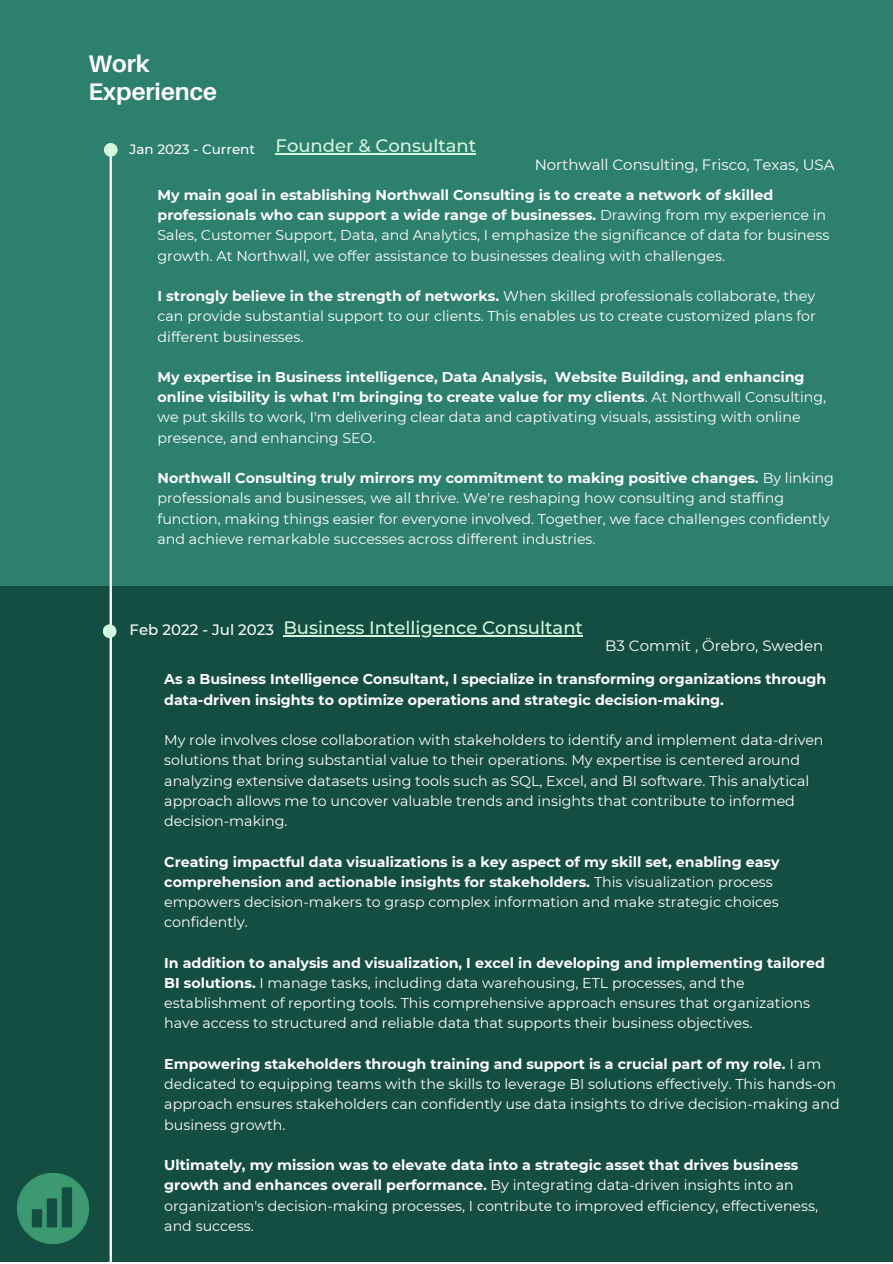
<style>
.page{position:relative;width:893px;height:1264px;background:#fff}
.page>*{position:absolute;margin:0;border:0;box-sizing:border-box;transform-origin:0 0}
.t1{font:700 24px/28px "Aileron";color:#fff}
.t2{font:500 18px "Montserrat";color:#d4f7e0}
.t3{font:15px "Montserrat";color:#fff}
.t4{font:500 15px "Montserrat";color:#fff}
.t5{font:14.25px/20.2px "Montserrat";color:#fff}
.t6{font:700 14.25px/20.2px "Montserrat";color:#fff}
.t7{font:500 13.5px "Montserrat";color:#fff}
.s1{font-weight:700}
.s2{font-weight:400}
</style>
<div class="page">
<div style="left:0;top:0;width:892px;height:586px;background:#2d7f6e"></div>
<div style="left:0;top:586px;width:892px;height:676px;background:#144d41"></div>
<hr style="left:110px;top:150px;width:2px;height:1111px;background:#fff">
<div style="left:104px;top:143px;width:14px;height:14px;background:#d4f7e0;border-radius:50%"></div>
<div style="left:103px;top:624px;width:13px;height:14px;background:#d4f7e0;border-radius:50%"></div>
<img style="left:17px;top:1173px;width:71px;height:70px">
<hr style="left:283px;top:635px;width:300px;height:1px;background:#d4f7e0">
<hr style="left:275px;top:153px;width:201px;height:1px;background:#d4f7e0">
<p class="t1" style="left:88px;top:49px;width:130px">Work<br>Experience</p>
<p class="t7" style="left:130px;top:141px;width:127px">Jan 2023 - Current</p>
<p class="t2" style="left:275px;top:135px;width:202px">Founder &amp; Consultant</p>
<p class="t3" style="left:534px;top:156px;width:301px">Northwall Consulting, Frisco, Texas, USA</p>
<p class="t5" style="left:157px;top:184px;width:673px"><span class="s1">My main goal in establishing Northwall Consulting is to create a network of skilled professionals who can support a wide range of businesses.</span> Drawing from my experience in Sales, Customer Support, Data, and Analytics, I emphasize the significance of data for business growth. At Northwall, we offer assistance to businesses dealing with challenges.</p>
<p class="t5" style="left:157px;top:286px;width:659px;text-align:justify"><span class="s1">I strongly believe in the strength of networks.</span> When skilled professionals collaborate, they can provide substantial support to our clients. This enables us to create customized plans for different businesses.</p>
<p class="t6" style="left:157px;top:367px;width:670px">My expertise in Business intelligence, Data Analysis, Website Building, and enhancing online visibility is what I'm bringing to create value for my clients<span class="s2">. At Northwall Consulting, we put skills to work, I'm delivering clear data and captivating visuals, assisting with online presence, and enhancing SEO.</span></p>
<p class="t5" style="left:157px;top:468px;width:677px"><span class="s1">Northwall Consulting truly mirrors my commitment to making positive changes.</span> By linking professionals and businesses, we all thrive. We're reshaping how consulting and staffing function, making things easier for everyone involved. Together, we face challenges confidently and achieve remarkable successes across different industries.</p>
<p class="t4" style="left:130px;top:620px;width:146px">Feb 2022 - Jul 2023</p>
<p class="t2" style="left:283px;top:617px;width:301px">Business Intelligence Consultant</p>
<p class="t3" style="left:605px;top:636px;width:219px">B3 Commit , Örebro, Sweden</p>
<p class="t6" style="left:164px;top:669px;width:663px">As a Business Intelligence Consultant, I specialize in transforming organizations through data-driven insights to optimize operations and strategic decision-making.</p>
<p class="t5" style="left:164px;top:729px;width:660px">My role involves close collaboration with stakeholders to identify and implement data-driven solutions that bring substantial value to their operations. My expertise is centered around analyzing extensive datasets using tools such as SQL, Excel, and BI software. This analytical approach allows me to uncover valuable trends and insights that contribute to informed decision-making.</p>
<p class="t6" style="left:164px;top:851px;width:616px">Creating impactful data visualizations is a key aspect of my skill set, enabling easy comprehension and actionable insights for stakeholders. <span class="s2">This visualization process empowers decision-makers to grasp complex information and make strategic choices confidently.</span></p>
<p class="t5" style="left:164px;top:952px;width:662px"><span class="s1">In addition to analysis and visualization, I excel in developing and implementing tailored BI solutions.</span> I manage tasks, including data warehousing, ETL processes, and the establishment of reporting tools. This comprehensive approach ensures that organizations have access to structured and reliable data that supports their business objectives.</p>
<p class="t5" style="left:164px;top:1053px;width:676px"><span class="s1">Empowering stakeholders through training and support is a crucial part of my role.</span> I am dedicated to equipping teams with the skills to leverage BI solutions effectively. This hands-on approach ensures stakeholders can confidently use data insights to drive decision-making and business growth.</p>
<p class="t5" style="left:164px;top:1154px;width:655px"><span class="s1">Ultimately, my mission was to elevate data into a strategic asset that drives business growth and enhances overall performance.</span> By integrating data-driven insights into an organization's decision-making processes, I contribute to improved efficiency, effectiveness, and success.</p>
</div>
